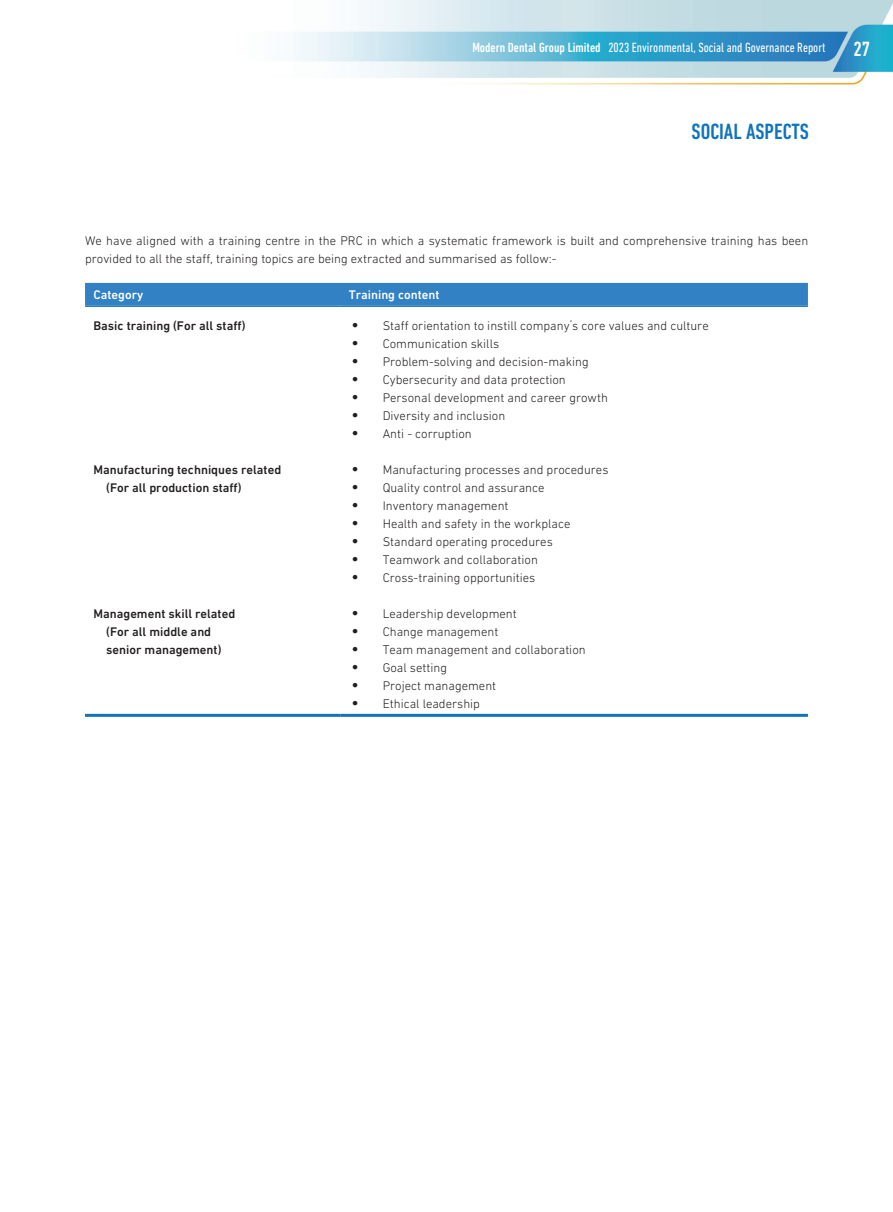
<style>
.page{position:relative;width:893px;height:1212px;background:#fff}
.page>*{position:absolute;margin:0;border:0;box-sizing:border-box;transform-origin:0 0}
.t1{font:500 condensed 22.5px "DIN Next LT Pro";color:#1074bc}
.t2{font:500 condensed 21px "DIN Next LT Pro";color:#fff}
.t3{font:condensed 13.65px "DIN Next LT Pro";color:#fff}
._1__內文{font:300 12.75px/18px "DIN Next LT Pro";color:#231f20}
._1__內文-2{font:500 12.75px "DIN Next LT Pro";color:#231f20}
._1__內文-3{font:500 12.75px "DIN Next LT Pro";color:#fff}
._1__內文-4{font:300 12.75px "M Hei HK";color:#231f20}
.s1{font-weight:500}
</style>
<div class="page">
<img style="left:85px;top:0;width:808px;height:714px">
<div style="left:85px;top:283px;width:723px;height:22px;background:#3281c4"></div>
<hr style="left:85px;top:305px;width:255px;height:2px;background:#1074bc">
<hr style="left:340px;top:305px;width:468px;height:2px;background:#1074bc">
<hr style="left:85px;top:714px;width:255px;height:3px;background:#1074bc">
<hr style="left:340px;top:714px;width:468px;height:3px;background:#1074bc">
<p class="t3" style="left:472px;top:40px;width:354px"><span class="s1">Modern Dental Group Limited</span> 2023 Environmental, Social and Governance Report</p>
<h2 class="t2" style="left:854px;top:37px;width:18px">27</h2>
<h1 class="t1" style="left:692px;top:119px;width:119px">SOCIAL ASPECTS</h1>
<p class="_1__內文" style="left:85px;top:232px;width:725px">We have aligned with a training centre in the PRC in which a systematic framework is built and comprehensive training has been provided to all the staff, training topics are being extracted and summarised as follow:-</p>
<p class="_1__內文-3" style="left:94px;top:288px;width:51px">Category</p>
<p class="_1__內文-3" style="left:349px;top:288px;width:92px">Training content</p>
<p class="_1__內文-2" style="left:94px;top:318px;width:153px">Basic training (For all staff)</p>
<p class="_1__內文-4" style="left:349px;top:318px;width:14px">‧</p>
<p class="_1__內文" style="left:383px;top:316px;width:328px">Staff orientation to instill company’s core values and culture</p>
<p class="_1__內文-4" style="left:349px;top:336px;width:14px">‧</p>
<p class="_1__內文" style="left:383px;top:334px;width:118px">Communication skills</p>
<p class="_1__內文-4" style="left:349px;top:354px;width:14px">‧</p>
<p class="_1__內文" style="left:383px;top:352px;width:207px">Problem-solving and decision-making</p>
<p class="_1__內文-4" style="left:349px;top:372px;width:14px">‧</p>
<p class="_1__內文" style="left:383px;top:370px;width:185px">Cybersecurity and data protection</p>
<p class="_1__內文-4" style="left:349px;top:390px;width:14px">‧</p>
<p class="_1__內文" style="left:383px;top:388px;width:227px">Personal development and career growth</p>
<p class="_1__內文-4" style="left:349px;top:408px;width:14px">‧</p>
<p class="_1__內文" style="left:383px;top:406px;width:124px">Diversity and inclusion</p>
<p class="_1__內文-4" style="left:349px;top:426px;width:14px">‧</p>
<p class="_1__內文" style="left:383px;top:424px;width:91px">Anti - corruption</p>
<p class="_1__內文-2" style="left:94px;top:462px;width:189px">Manufacturing techniques related</p>
<p class="_1__內文-2" style="left:106px;top:480px;width:137px">(For all production staff)</p>
<p class="_1__內文-4" style="left:349px;top:462px;width:14px">‧</p>
<p class="_1__內文" style="left:383px;top:460px;width:227px">Manufacturing processes and procedures</p>
<p class="_1__內文-4" style="left:349px;top:480px;width:14px">‧</p>
<p class="_1__內文" style="left:383px;top:478px;width:163px">Quality control and assurance</p>
<p class="_1__內文-4" style="left:349px;top:498px;width:14px">‧</p>
<p class="_1__內文" style="left:383px;top:496px;width:127px">Inventory management</p>
<p class="_1__內文-4" style="left:349px;top:516px;width:14px">‧</p>
<p class="_1__內文" style="left:383px;top:514px;width:189px">Health and safety in the workplace</p>
<p class="_1__內文-4" style="left:349px;top:534px;width:14px">‧</p>
<p class="_1__內文" style="left:383px;top:532px;width:172px">Standard operating procedures</p>
<p class="_1__內文-4" style="left:349px;top:552px;width:14px">‧</p>
<p class="_1__內文" style="left:383px;top:550px;width:157px">Teamwork and collaboration</p>
<p class="_1__內文-4" style="left:349px;top:570px;width:14px">‧</p>
<p class="_1__內文" style="left:383px;top:568px;width:154px">Cross-training opportunities</p>
<p class="_1__內文-2" style="left:94px;top:606px;width:143px">Management skill related</p>
<p class="_1__內文-2" style="left:106px;top:624px;width:106px">(For all middle and</p>
<p class="_1__內文-2" style="left:106px;top:642px;width:117px">senior management)</p>
<p class="_1__內文-4" style="left:349px;top:606px;width:14px">‧</p>
<p class="_1__內文" style="left:383px;top:604px;width:136px">Leadership development</p>
<p class="_1__內文-4" style="left:349px;top:624px;width:14px">‧</p>
<p class="_1__內文" style="left:383px;top:622px;width:117px">Change management</p>
<p class="_1__內文-4" style="left:349px;top:642px;width:14px">‧</p>
<p class="_1__內文" style="left:383px;top:640px;width:205px">Team management and collaboration</p>
<p class="_1__內文-4" style="left:349px;top:660px;width:14px">‧</p>
<p class="_1__內文" style="left:383px;top:658px;width:66px">Goal setting</p>
<p class="_1__內文-4" style="left:349px;top:678px;width:14px">‧</p>
<p class="_1__內文" style="left:383px;top:676px;width:115px">Project management</p>
<p class="_1__內文-4" style="left:349px;top:696px;width:14px">‧</p>
<p class="_1__內文" style="left:383px;top:694px;width:99px">Ethical leadership</p>
</div>
